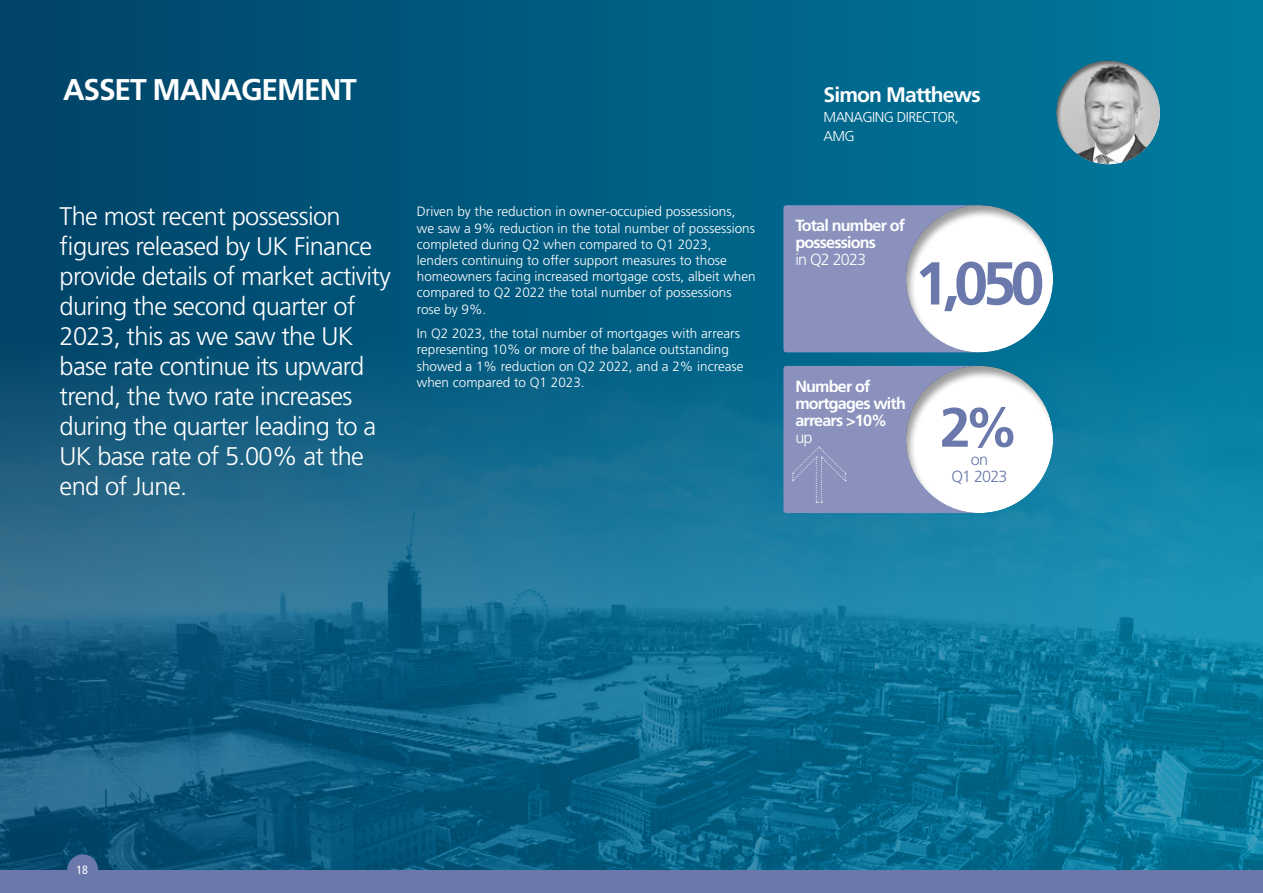
<style>
.page{position:relative;width:1263px;height:893px;background:#fff}
.page>*{position:absolute;margin:0;border:0;box-sizing:border-box;transform-origin:0 0}
.t1{font:700 60.45px "Frutiger LT Std";color:#6a78ab}
.t2{font:700 55.2px "Frutiger LT Std";color:#6a78ab}
.t3{font:700 30px "Frutiger LT Std";letter-spacing:-.04em;color:#fff}
.t4{font:300 25.5px/30px "Frutiger LT Std";letter-spacing:-.025em;color:#fff}
.t5{font:700 21px "Frutiger LT Std";letter-spacing:-.04em;color:#fff}
.t6{font:700 16.2px/17.1px "Frutiger LT Std";letter-spacing:-.05em;color:#fff}
.t7{font:300 16.2px "Frutiger LT Std";letter-spacing:-.05em;color:#fff}
.t8{font:300 16.2px/17.1px "Frutiger LT Std";letter-spacing:-.05em;color:#6a78ab;text-align:center}
.t9{font:300 14.25px/19.5px "Frutiger LT Std";letter-spacing:-.04em;color:#fff}
.t10{font:300 13.5px/16.2px "Frutiger LT Std";color:#fff}
.t11{font:condensed 12px "Frutiger LT Std";color:#fff}
</style>
<div class="page">
<div style="left:0;top:0;width:1263px;height:893px;background:linear-gradient(to right,#004368,#007b9f)"></div>
<img style="left:0;top:331px;width:1263px;height:539px">
<div style="left:1055px;top:58px;width:107px;height:107px;background:#000;opacity:.5"></div>
<div style="left:783px;top:205px;width:199px;height:147px;background:#8991bc;border-radius:3px"></div>
<div style="left:904px;top:202px;width:150px;height:150px;background:#000;opacity:.39"></div>
<div style="left:783px;top:366px;width:199px;height:147px;background:#8991bc;border-radius:3px"></div>
<svg style="left:792px;top:446px;width:54px;height:57px"></svg>
<div style="left:904px;top:363px;width:150px;height:150px;background:#000;opacity:.39"></div>
<div style="left:0;top:870px;width:1263px;height:23px;background:#6a78ab"></div>
<div style="left:67px;top:854px;width:31px;height:31px;background:#6a78ab;border-radius:50%"></div>
<h3 class="t3" style="left:63px;top:72px;width:295px">ASSET MANAGEMENT</h3>
<h3 class="t5" style="left:823px;top:82px;width:159px">Simon Matthews</h3>
<p class="t9" style="left:823px;top:107px;width:137px">MANAGING DIRECTOR,<br>AMG</p>
<p class="t4" style="left:60px;top:202px;width:333px">The most recent possession figures released by UK Finance provide details of market activity during the second quarter of<br>2023, this as we saw the UK base rate continue its upward trend, the two rate increases during the quarter leading to a<br>UK base rate of 5.00% at the end of June.</p>
<p class="t10" style="left:417px;top:204px;width:340px">Driven by the reduction in owner-occupied possessions, we saw a 9% reduction in the total number of possessions completed during Q2 when compared to Q1 2023, lenders continuing to offer support measures to those homeowners facing increased mortgage costs, albeit when compared to Q2 2022 the total number of possessions rose by 9%.</p>
<p class="t10" style="left:417px;top:326px;width:328px">In Q2 2023, the total number of mortgages with arrears representing 10% or more of the balance outstanding showed a 1% reduction on Q2 2022, and a 2% increase when compared to Q1 2023.</p>
<p class="t6" style="left:795px;top:217px;width:111px">Total number of possessions</p>
<p class="t7" style="left:795px;top:250px;width:72px">in Q2 2023</p>
<h1 class="t1" style="left:915px;top:248px;width:131px">1,050</h1>
<p class="t6" style="left:795px;top:377px;width:112px">Number of mortgages with arrears &gt;10%</p>
<p class="t7" style="left:795px;top:428px;width:19px">up</p>
<h2 class="t2" style="left:940px;top:395px;width:81px">2%</h2>
<p class="t8" style="left:951px;top:451px;width:58px">on<br>Q1 2023</p>
<p class="t11" style="left:77px;top:863px;width:13px">18</p>
</div>
